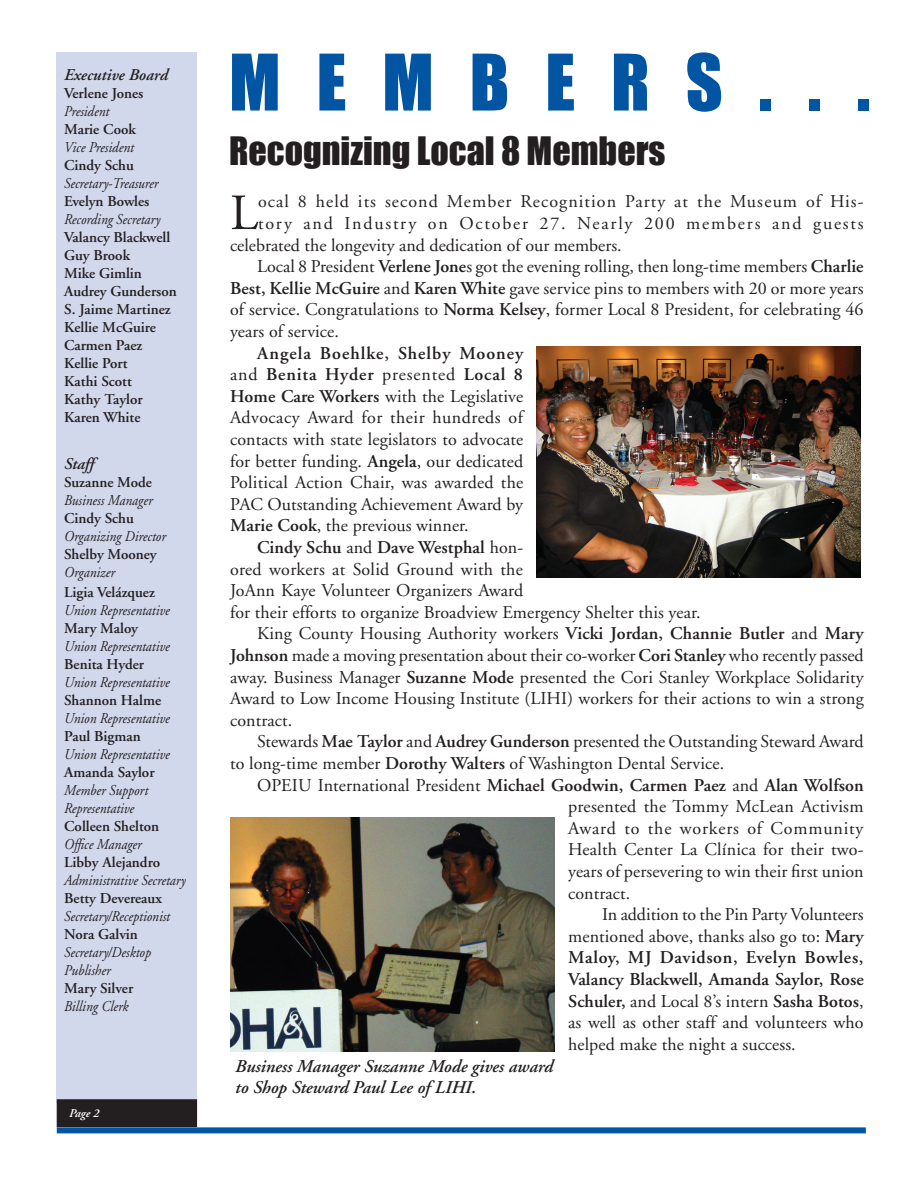
<style>
.page{position:relative;width:918px;height:1188px;background:#fff}
.page>*{position:absolute;margin:0;border:0;box-sizing:border-box;transform-origin:0 0}
.Body_no_Indent{font:72px "Impact";color:#0155a2}
.Drop_Cap_paragraph{font:50.55px "Adobe Garamond";color:#231f20}
.t1{font:36px "Impact";color:#231f20}
.Body_Text{font:18px/21.6px "Adobe Garamond";letter-spacing:.005em;color:#231f20;text-align:justify}
.t2{font:italic 600 18px/21.6px "Adobe Garamond";color:#231f20}
.Drop_Cap_paragraph-2{font:18px "Adobe Garamond";letter-spacing:.06em;color:#231f20}
.Drop_Cap_paragraph-3{font:18px "Adobe Garamond";letter-spacing:.1em;color:#231f20}
.Drop_Cap_paragraph-4{font:18px "Adobe Garamond";color:#231f20}
.Body_no_Indent-2{font:italic 600 16.5px "Adobe Garamond";color:#231f20}
.t3{font:italic 15px/18px "Adobe Garamond";color:#231f20;scale:.9 1}
.Name{font:600 15px "Adobe Garamond";color:#231f20}
.Body_no_Indent-3{font:600 15px "Adobe Garamond";color:#231f20}
.Folio{font:italic 600 12px "Adobe Garamond";color:#fff}
.s1{font-weight:600}
</style>
<div class="page">
<div style="left:57px;top:1127px;width:809px;height:6px;background:#0155a2"></div>
<div style="left:57px;top:52px;width:140px;height:1051px;background:#d2d8ec"></div>
<div style="left:57px;top:1100px;width:139px;height:26px;background:#231f20"></div>
<div style="left:57px;top:1099px;width:140px;height:28px;border:2px solid #231f20"></div>
<img style="left:231px;top:818px;width:324px;height:233px">
<img style="left:537px;top:346px;width:324px;height:232px">
<p class="Body_no_Indent-2" style="left:64px;top:66px;width:105px">Executive Board</p>
<p class="Name" style="left:64px;top:85px;width:81px">Verlene Jones</p>
<p class="t3" style="left:64px;top:103px;width:52px">President</p>
<p class="Name" style="left:64px;top:121px;width:73px">Marie Cook</p>
<p class="t3" style="left:64px;top:139px;width:79px">Vice President</p>
<p class="Body_no_Indent-3" style="left:64px;top:157px;width:71px">Cindy Schu</p>
<p class="t3" style="left:64px;top:175px;width:106px">Secretary-Treasurer</p>
<p class="Body_no_Indent-3" style="left:64px;top:193px;width:87px">Evelyn Bowles</p>
<p class="t3" style="left:64px;top:211px;width:108px">Recording Secretary</p>
<p class="Name" style="left:64px;top:229px;width:108px">Valancy Blackwell</p>
<p class="Name" style="left:64px;top:247px;width:67px">Guy Brook</p>
<p class="Name" style="left:64px;top:265px;width:79px">Mike Gimlin</p>
<p class="Name" style="left:64px;top:283px;width:114px">Audrey Gunderson</p>
<p class="Name" style="left:64px;top:301px;width:108px">S. Jaime Martinez</p>
<p class="Name" style="left:64px;top:319px;width:93px">Kellie McGuire</p>
<p class="Name" style="left:64px;top:337px;width:80px">Carmen Paez</p>
<p class="Name" style="left:64px;top:355px;width:65px">Kellie Port</p>
<p class="Name" style="left:64px;top:373px;width:69px">Kathi Scott</p>
<p class="Name" style="left:64px;top:391px;width:80px">Kathy Taylor</p>
<p class="Name" style="left:64px;top:409px;width:78px">Karen White</p>
<p class="Body_no_Indent-2" style="left:64px;top:455px;width:31px">Staff</p>
<p class="Name" style="left:64px;top:474px;width:89px">Suzanne Mode</p>
<p class="t3" style="left:64px;top:492px;width:100px">Business Manager</p>
<p class="Name" style="left:64px;top:510px;width:71px">Cindy Schu</p>
<p class="t3" style="left:64px;top:528px;width:115px">Organizing Director</p>
<p class="Name" style="left:64px;top:546px;width:94px">Shelby Mooney</p>
<p class="t3" style="left:64px;top:564px;width:58px">Organizer</p>
<p class="Name" style="left:64px;top:584px;width:92px">Ligia Velázquez</p>
<p class="t3" style="left:64px;top:601px;width:119px">Union Representative</p>
<p class="Name" style="left:64px;top:620px;width:75px">Mary Maloy</p>
<p class="t3" style="left:64px;top:637px;width:119px">Union Representative</p>
<p class="Name" style="left:64px;top:656px;width:81px">Benita Hyder</p>
<p class="t3" style="left:64px;top:673px;width:119px">Union Representative</p>
<p class="Name" style="left:64px;top:692px;width:98px">Shannon Halme</p>
<p class="t3" style="left:64px;top:709px;width:119px">Union Representative</p>
<p class="Name" style="left:64px;top:728px;width:78px">Paul Bigman</p>
<p class="t3" style="left:64px;top:745px;width:119px">Union Representative</p>
<p class="Name" style="left:64px;top:764px;width:92px">Amanda Saylor</p>
<p class="t3" style="left:64px;top:781px;width:95px">Member Support<br>Representative</p>
<p class="Name" style="left:64px;top:818px;width:97px">Colleen Shelton</p>
<p class="t3" style="left:64px;top:835px;width:88px">Office Manager</p>
<p class="Name" style="left:64px;top:854px;width:97px">Libby Alejandro</p>
<p class="t3" style="left:64px;top:871px;width:136px">Administrative Secretary</p>
<p class="Name" style="left:64px;top:890px;width:99px">Betty Devereaux</p>
<p class="t3" style="left:64px;top:907px;width:119px">Secretary/Receptionist</p>
<p class="Name" style="left:64px;top:926px;width:75px">Nora Galvin</p>
<p class="t3" style="left:64px;top:943px;width:98px">Secretary/Desktop<br>Publisher</p>
<p class="Name" style="left:64px;top:980px;width:71px">Mary Silver</p>
<p class="t3" style="left:64px;top:997px;width:73px">Billing Clerk</p>
<p class="Folio" style="left:69px;top:1107px;width:32px">Page 2</p>
<p class="Body_no_Indent" style="left:229px;top:26px;width:643px">M E M B E R S . . .</p>
<p class="t1" style="left:229px;top:123px;width:438px">Recognizing Local 8 Members</p>
<p class="Drop_Cap_paragraph" style="left:230px;top:186px;width:29px">L</p>
<p class="Drop_Cap_paragraph-2" style="left:258px;top:192px;width:607px">ocal 8 held its second Member Recognition Party at the Muse-um of His-</p>
<p class="Drop_Cap_paragraph-3" style="left:258px;top:214px;width:607px">tory and Industry on October 27. Nearly 200 members- and guests</p>
<p class="Drop_Cap_paragraph-4" style="left:230px;top:235px;width:393px">celebrated the longevity and dedication of our members.</p>
<p class="Body_Text" style="left:230px;top:256px;width:635px;text-indent:27px">Local 8 President <span class="s1">Verlene Jone</span>s got the evening rolling, then long-time members <span class="s1">Charlie Best, Kellie McGuire</span> and <span class="s1">Karen White</span> gave service pins to members with 20 or more years of service. Congratulations to <span class="s1">Norma Kelsey</span>, former Local 8 President, for celebrating 46 years of service.</p>
<p class="Body_Text" style="left:230px;top:343px;width:295px;text-indent:27px"><span class="s1">Angela Boehlke, Shelby Mooney </span>and <span class="s1">Benita Hyder</span> presented <span class="s1">Local 8<br>Home Care Workers</span> with the Legislative Advocacy Award for their hundreds of contacts with state legislators to advocate for better funding. <span class="s1">Angela</span>, our dedicated Political Action Chair, was awarded the PAC Outstanding Achievement Award by <span class="s1">Marie Cook</span>, the previous winner.</p>
<p class="Body_Text" style="left:230px;top:537px;width:472px;text-align:left;text-indent:27px"><span class="s1">Cindy Schu</span> and <span class="s1">Dave Westphal</span> hon-<br>ored workers at Solid Ground with the<br>JoAnn Kaye Volunteer Organizers Award<br>for their efforts to organize Broadview Emergency Shelter this year.</p>
<p class="Body_Text" style="left:230px;top:623px;width:635px;text-indent:27px">King County Housing Authority workers <span class="s1">Vicki Jordan, Channie Butler</span> and <span class="s1">Mary Johnson</span> made a moving presentation about their co-worker <span class="s1">Cori Stanley</span> who recently passed away. Business Manager <span class="s1">Suzanne Mode</span> presented the Cori Stanley Workplace Solidarity Award to Low Income Housing Institute (LIHI) workers for their actions to win a strong contract.</p>
<p class="Body_Text" style="left:230px;top:731px;width:635px;text-indent:27px">Stewards <span class="s1">Mae Taylor</span> and <span class="s1">Audrey Gunderson</span> presented the Outstanding Steward Award to long-time member <span class="s1">Dorothy Walters</span> of Washington Dental Service.</p>
<p class="Body_Text" style="left:568px;top:775px;width:297px;text-indent:-311px">OPEIU International President <span class="s1">Michael Goodwin, Carmen Paez</span> and <span class="s1">Alan Wolfson </span>presented the Tommy McLean Activism Award to the workers of Community Health Center La Clínica for their two&shy;years of persevering to win their first union contract.</p>
<p class="Body_Text" style="left:568px;top:904px;width:297px;text-indent:34px">In addition to the Pin Party Volunteers mentioned above, thanks also go to: <span class="s1">Mary Maloy, MJ Davidson, Evelyn Bowles, Valancy Blackwell, Amanda Saylor, Rose Schuler,</span> and Local 8’s intern <span class="s1">Sasha Botos</span>, as well as other staff and volunteers who helped make the night a success.</p>
<p class="t2" style="left:235px;top:1056px;width:319px">Business Manager Suzanne Mode gives award to Shop Steward Paul Lee of LIHI.</p>
</div>
